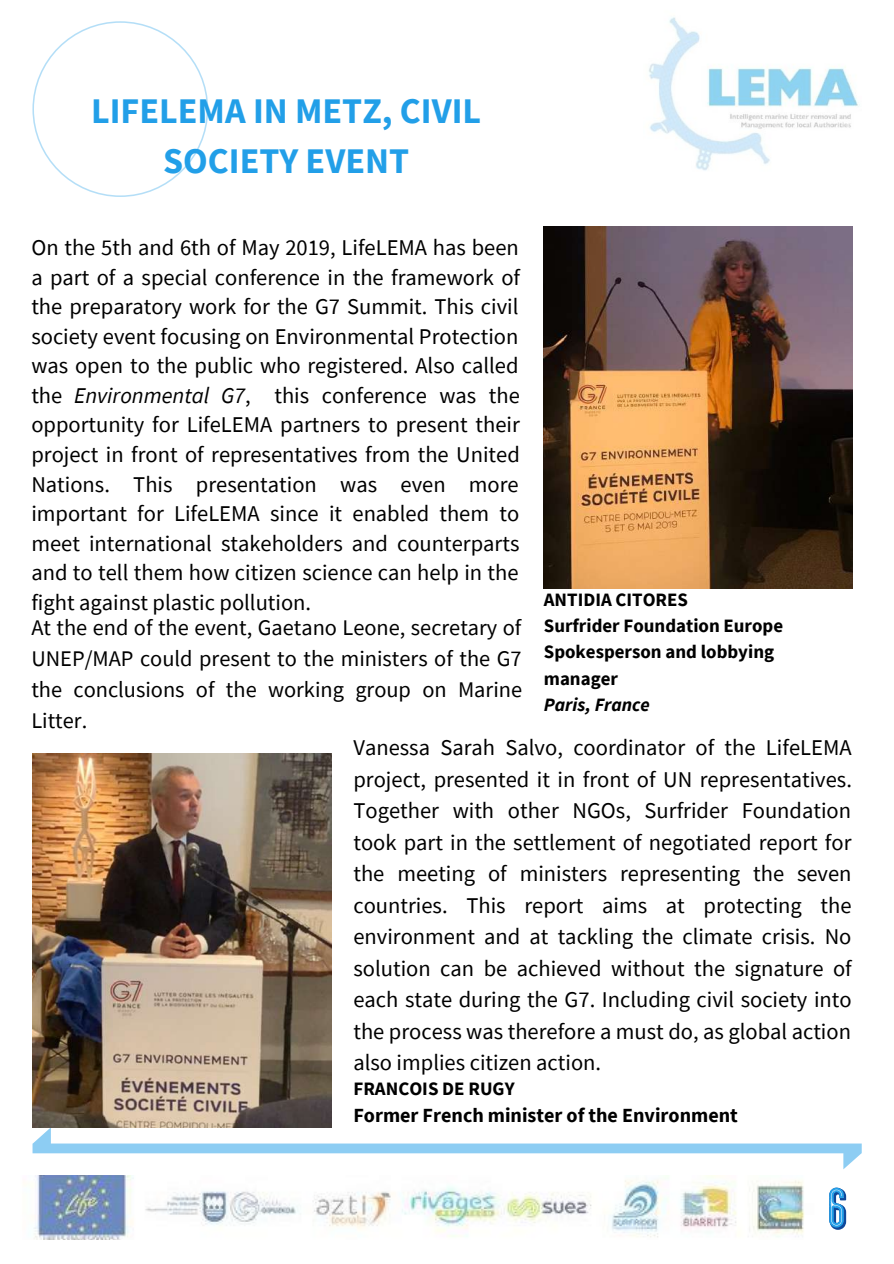
<style>
.page{position:relative;width:894px;height:1264px;background:#fff}
.page>*{position:absolute;margin:0;border:0;box-sizing:border-box;transform-origin:0 0}
.t1{font:700 36px/49.5px "Source Sans Pro";color:#229fe8;text-align:center}
.t2{font:22.5px/29.5px "Source Sans Pro";color:#000;text-align:justify}
.t3{font:22.35px/31.2px "Source Sans Pro";color:#000;text-align:justify}
.t4{font:700 20.1px "Source Sans Pro";color:#000}
.t5{font:700 18.9px/26.2px "Source Sans Pro";color:#000}
.t6{font:italic 700 18.9px "Source Sans Pro";color:#000}
.s1{font-style:italic}
</style>
<div class="page">
<svg style="left:32px;top:21px;width:176px;height:176px"></svg>
<img style="left:649px;top:17px;width:211px;height:154px">
<img style="left:34px;top:1175px;width:771px;height:64px">
<svg style="left:33px;top:1127px;width:828px;height:42px"></svg>
<svg style="left:829px;top:1187px;width:16px;height:42px"></svg>
<img style="left:543px;top:227px;width:309px;height:361px">
<img style="left:32px;top:753px;width:299px;height:374px">
<h1 class="t1" style="left:91px;top:85px;width:391px">LIFELEMA IN METZ, CIVIL<br>SOCIETY EVENT</h1>
<p class="t2" style="left:31px;top:232px;width:490px">On the 5th and 6th of May 2019, LifeLEMA has been a part of a special conference in the framework of the preparatory work for the G7 Summit. This civil society event focusing on Environmental Protection was open to the public who registered. Also called the <span class="s1">Environmental G7</span>, this conference was the opportunity for LifeLEMA partners to present their project in front of representatives from the United Nations. This presentation was even more important for LifeLEMA since it enabled them to meet international stakeholders and counterparts and to tell them how citizen science can help in the fight against plastic pollution.</p>
<p class="t5" style="left:543px;top:586px;width:241px">ANTIDIA CITORES<br>Surfrider Foundation Europe<br>Spokesperson and lobbying manager</p>
<p class="t6" style="left:543px;top:692px;width:108px">Paris, France</p>
<p class="t2" style="left:353px;top:731px;width:500px;line-height:31.5px">Vanessa Sarah Salvo, coordinator of the LifeLEMA project, presented it in front of UN representatives.<br>Together with other NGOs, Surfrider Foundation took part in the settlement of negotiated report for the meeting of ministers representing the seven countries. This report aims at protecting the environment and at tackling the climate crisis. No solution can be achieved without the signature of each state during the G7. Including civil society into the process was therefore a must do, as global action also implies citizen action.</p>
<p class="t3" style="left:31px;top:611px;width:492px">At the end of the event, Gaetano Leone, secretary of UNEP/MAP could present to the ministers of the G7 the conclusions of the working group on Marine Litter.</p>
<p class="t5" style="left:353px;top:1074px;width:163px">FRANCOIS DE RUGY</p>
<p class="t4" style="left:353px;top:1101px;width:386px">Former French minister of the Environment</p>
</div>
